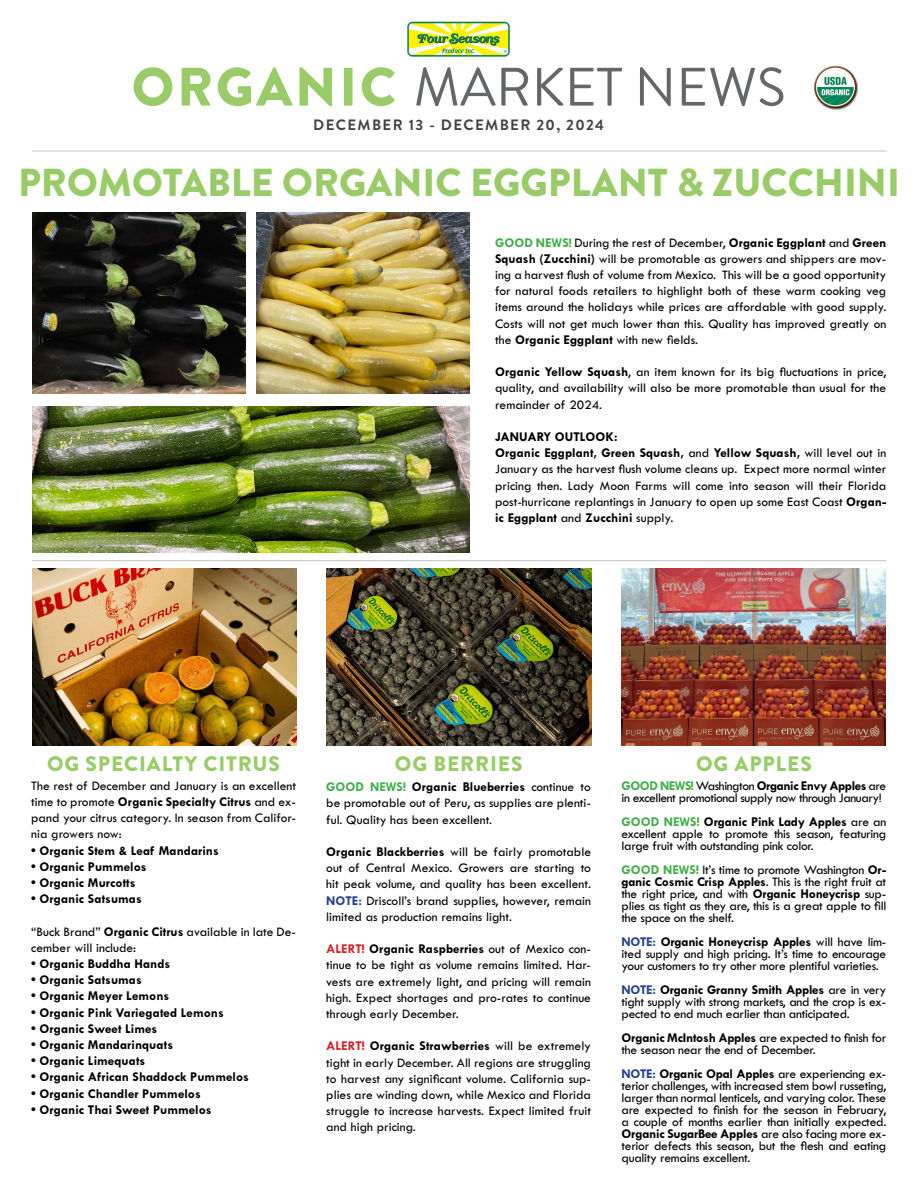
<style>
.page{position:relative;width:918px;height:1188px;background:#fff}
.page>*{position:absolute;margin:0;border:0;box-sizing:border-box;transform-origin:0 0}
.t1{font:54px "Brandon Grotesque";color:#63676a}
.t2{font:900 39px "Brandon Grotesque";color:#99cc68}
.t3{font:900 21px "Brandon Grotesque";letter-spacing:.04em;color:#99cc68}
.t4{font:700 15px "Brandon Grotesque";letter-spacing:.09em;color:#42413d}
.t5{font:13.5px/16.2px "Tw Cen MT Std";color:#000;text-align:justify}
.t6{font:700 13.5px "Tw Cen MT Std";color:#000}
.t7{font:13.5px/12px "Tw Cen MT Std";letter-spacing:-.035em;color:#000}
.t8{font:13.5px/12px "Tw Cen MT Std";letter-spacing:-.02em;color:#000}
.s1{font-weight:900;color:#99cc68}
.s2{font-weight:700;color:#41ad49}
.s3{font-weight:700}
.s4{font-weight:700;color:#25408f}
.s5{font-weight:700;color:#d2232a}
</style>
<div class="page">
<img style="left:407px;top:21px;width:103px;height:36px">
<img style="left:814px;top:65px;width:45px;height:44px">
<img style="left:621px;top:569px;width:265px;height:177px">
<hr style="left:32px;top:151px;width:854px;height:1px;background:#000">
<hr style="left:32px;top:560px;width:854px;height:1px;background:#000">
<img style="left:32px;top:569px;width:264px;height:177px">
<img style="left:327px;top:569px;width:264px;height:177px">
<img style="left:32px;top:212px;width:214px;height:182px">
<img style="left:256px;top:212px;width:214px;height:182px">
<img style="left:32px;top:407px;width:438px;height:145px">
<h1 class="t1" style="left:132px;top:50px;width:656px"><span class="s1">ORGANIC</span> MARKET NEWS</h1>
<p class="t4" style="left:313px;top:114px;width:292px">DECEMBER 13 - DECEMBER 20, 2024</p>
<h2 class="t2" style="left:18px;top:155px;width:883px">PROMOTABLE ORGANIC EGGPLANT &amp; ZUCCHINI</h2>
<p class="t5" style="left:495px;top:234px;width:393px"><span class="s2">GOOD NEWS!</span> During the rest of December, <span class="s3">Organic Eggplant</span> and <span class="s3">Green Squash (Zucchini)</span> will be promotable as growers and shippers are mov&shy;ing a harvest flush of volume from Mexico. This will be a good opportunity for natural foods retailers to highlight both of these warm cooking veg items around the holidays while prices are affordable with good supply.<br>Costs will not get much lower than this. Quality has improved greatly on the <span class="s3">Organic Eggplant</span> with new fields.</p>
<p class="t5" style="left:495px;top:364px;width:393px"><span class="s3">Organic Yellow Squash</span>, an item known for its big fluctuations in price, quality, and availability will also be more promotable than usual for the remainder of 2024.</p>
<p class="t5" style="left:495px;top:429px;width:393px;text-align:left"><span class="s3">JANUARY OUTLOOK:<br>Organic Eggplant, Green Squash,</span> and <span class="s3">Yellow Squash,</span> will level out in January as the harvest flush volume cleans up. Expect more normal winter pricing then. Lady Moon Farms will come into season will their Florida post-hurricane replantings in January to open up some East Coast <span class="s3">Organ&shy;ic Eggplant</span> and <span class="s3">Zucchini</span> supply.</p>
<h3 class="t3" style="left:47px;top:749px;width:235px">OG SPECIALTY CITRUS</h3>
<p class="t5" style="left:31px;top:778px;width:266px">The rest of December and January is an excellent time to promote <span class="s3">Organic Specialty Citrus</span> and ex&shy;pand your citrus category. In season from Califor&shy;nia growers now:</p>
<p class="t6" style="left:31px;top:843px;width:189px">• Organic Stem &amp; Leaf Mandarins</p>
<p class="t6" style="left:31px;top:859px;width:117px">• Organic Pummelos</p>
<p class="t6" style="left:31px;top:875px;width:106px">• Organic Murcotts</p>
<p class="t6" style="left:31px;top:892px;width:112px">• Organic Satsumas</p>
<p class="t5" style="left:31px;top:923px;width:266px">“Buck Brand” <span class="s3">Organic Citrus</span> available in late De&shy;cember will include:</p>
<p class="t6" style="left:31px;top:956px;width:141px">• Organic Buddha Hands</p>
<p class="t6" style="left:31px;top:973px;width:112px">• Organic Satsumas</p>
<p class="t6" style="left:31px;top:989px;width:140px">• Organic Meyer Lemons</p>
<p class="t6" style="left:31px;top:1005px;width:194px">• Organic Pink Variegated Lemons</p>
<p class="t6" style="left:31px;top:1021px;width:128px">• Organic Sweet Limes</p>
<p class="t6" style="left:31px;top:1037px;width:143px">• Organic Mandarinquats</p>
<p class="t6" style="left:31px;top:1054px;width:116px">• Organic Limequats</p>
<p class="t6" style="left:31px;top:1070px;width:219px">• Organic African Shaddock Pummelos</p>
<p class="t6" style="left:31px;top:1086px;width:171px">• Organic Chandler Pummelos</p>
<p class="t6" style="left:31px;top:1102px;width:182px">• Organic Thai Sweet Pummelos</p>
<h3 class="t3" style="left:395px;top:749px;width:129px">OG BERRIES</h3>
<p class="t5" style="left:326px;top:779px;width:266px"><span class="s2">GOOD NEWS!</span> <span class="s3">Organic Blueberries</span> continue to be promotable out of Peru, as supplies are plenti&shy;ful. Quality has been excellent.</p>
<p class="t5" style="left:326px;top:844px;width:266px"><span class="s3">Organic Blackberries</span> will be fairly promotable out of Central Mexico. Growers are starting to hit peak volume, and quality has been excellent.<br><span class="s4">NOTE:</span> Driscoll’s brand supplies, however, remain limited as production remains light.</p>
<p class="t5" style="left:326px;top:941px;width:266px"><span class="s5">ALERT!</span> <span class="s3">Organic Raspberries</span> out of Mexico con&shy;tinue to be tight as volume remains limited. Har&shy;vests are extremely light, and pricing will remain high. Expect shortages and pro-rates to continue through early December.</p>
<p class="t5" style="left:326px;top:1038px;width:266px"><span class="s5">ALERT!</span> <span class="s3">Organic Strawberries</span> will be extremely tight in early December. All regions are struggling to harvest any significant volume. California sup&shy;plies are winding down, while Mexico and Florida struggle to increase harvests. Expect limited fruit and high pricing.</p>
<h3 class="t3" style="left:696px;top:749px;width:117px">OG APPLES</h3>
<p class="t7" style="left:622px;top:780px;width:266px"><span class="s2">GOOD NEWS!</span> Washington <span class="s3">Organic Envy Apples</span> are in excellent promotional supply now through January!</p>
<p class="t5" style="left:622px;top:816px;width:266px;line-height:12px"><span class="s2">GOOD NEWS!</span> <span class="s3">Organic Pink Lady Apples</span> are an excellent apple to promote this season, featuring large fruit with outstanding pink color.</p>
<p class="t5" style="left:622px;top:864px;width:266px;line-height:12px"><span class="s2">GOOD NEWS!</span> It’s time to promote Washington <span class="s3">Or&shy;ganic Cosmic Crisp Apples</span>. This is the right fruit at the right price, and with <span class="s3">Organic Honeycrisp</span> sup&shy;plies as tight as they are, this is a great apple to fill the space on the shelf.</p>
<p class="t5" style="left:622px;top:936px;width:266px;line-height:12px"><span class="s4">NOTE:</span> <span class="s3">Organic Honeycrisp Apples</span> will have lim&shy;ited supply and high pricing. It’s time to encourage your customers to try other more plentiful varieties.</p>
<p class="t5" style="left:622px;top:984px;width:266px;line-height:12px"><span class="s4">NOTE:</span> <span class="s3">Organic Granny Smith Apples</span> are in very tight supply with strong markets, and the crop is ex&shy;pected to end much earlier than anticipated.</p>
<p class="t8" style="left:622px;top:1032px;width:266px"><span class="s3">Organic McIntosh Apples</span> are expected to finish for the season near the end of December.</p>
<p class="t5" style="left:622px;top:1068px;width:266px;line-height:12px"><span class="s4">NOTE:</span> <span class="s3">Organic Opal Apples</span> are experiencing ex&shy;terior challenges, with increased stem bowl russeting, larger than normal lenticels, and varying color. These are expected to finish for the season in February, a couple of months earlier than initially expected.<br><span class="s3">Organic SugarBee Apples</span> are also facing more ex&shy;terior defects this season, but the flesh and eating quality remains excellent.</p>
</div>
